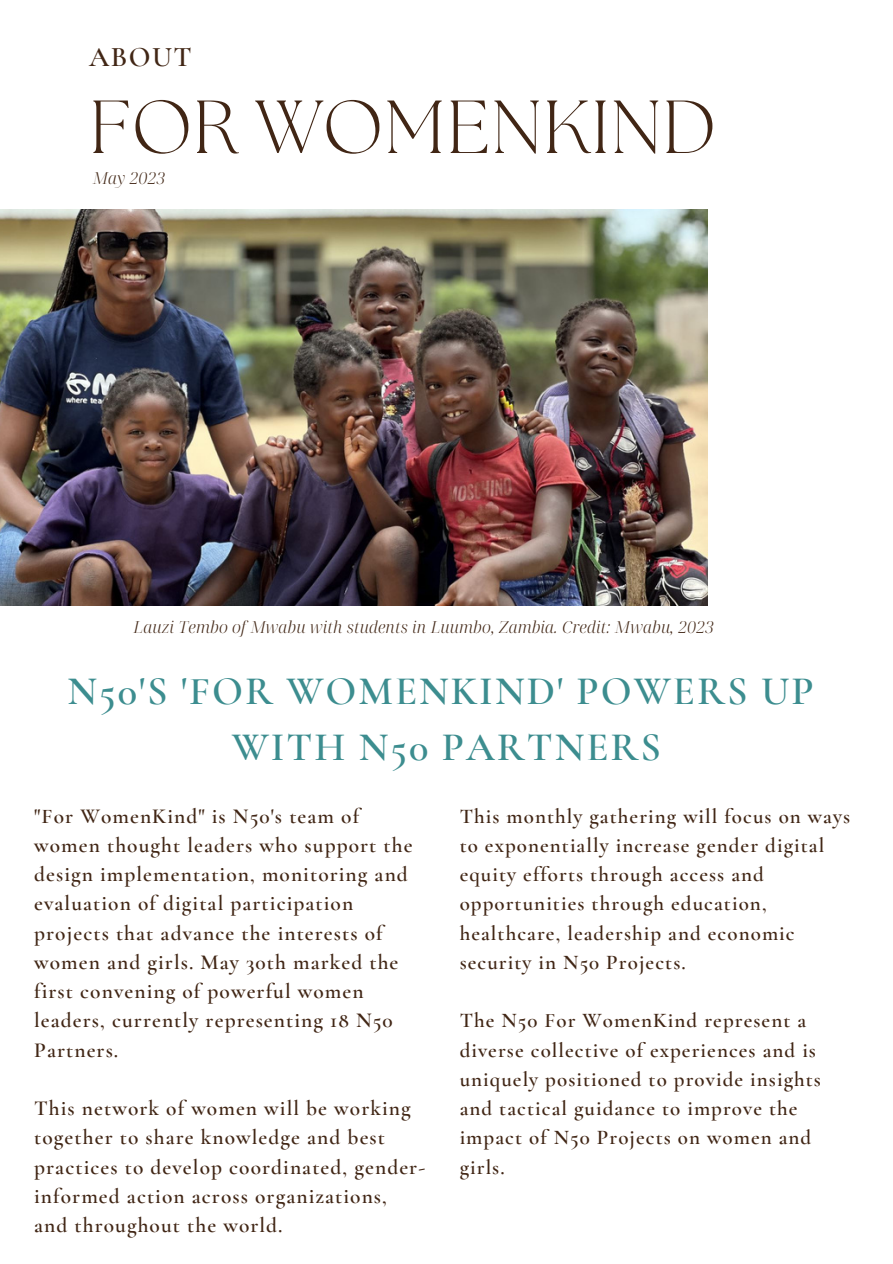
<style>
.page{position:relative;width:893px;height:1264px;background:#fff}
.page>*{position:absolute;margin:0;border:0;box-sizing:border-box;transform-origin:0 0}
.t1{font:300 75px "The Seasons";letter-spacing:.01em;color:#412615}
.t2{font:600 40.5px "Cormorant Garamond";letter-spacing:.05em;color:#3c8d8f}
.t3{font:600 28.5px "Cormorant Garamond";letter-spacing:.05em;color:#412615}
.t4{font:600 21.45px/29.2px "Cormorant Garamond";letter-spacing:.05em;color:#412615}
.t5{font:600 21px/29.2px "Cormorant Garamond";letter-spacing:.05em;color:#412615}
.t6{font:italic 300 16.5px "Noto Serif Display";letter-spacing:.01em;color:#412615}
</style>
<div class="page">
<img style="left:0;top:210px;width:707px;height:395px">
<p class="t3" style="left:89px;top:40px;width:104px">ABOUT</p>
<p class="t1" style="left:89px;top:93px;width:628px">FOR WOMENKIND</p>
<p class="t6" style="left:93px;top:166px;width:74px">May 2023</p>
<p class="t6" style="left:134px;top:615px;width:582px">Lauzi Tembo of Mwabu with students in Luumbo, Zambia. Credit: Mwabu, 2023</p>
<p class="t2" style="left:68px;top:666px;width:747px">N50'S 'FOR WOMENKIND' POWERS UP</p>
<p class="t2" style="left:232px;top:722px;width:431px">WITH N50 PARTNERS</p>
<p class="t4" style="left:34px;top:801px;width:380px">"For WomenKind" is N50's team of women thought leaders who support the design implementation, monitoring and evaluation of digital participation projects that advance the interests of women and girls. May 30th marked the first convening of powerful women leaders, currently representing 18 N50<br>Partners.</p>
<p class="t4" style="left:34px;top:1093px;width:392px">This network of women will be working together to share knowledge and best practices to develop coordinated, gender&shy;informed action across organizations, and throughout the world.</p>
<p class="t5" style="left:459px;top:801px;width:392px">This monthly gathering will focus on ways to exponentially increase gender digital equity efforts through access and opportunities through education, healthcare, leadership and economic security in N50 Projects.</p>
<p class="t5" style="left:459px;top:1006px;width:363px">The N50 For WomenKind represent a diverse collective of experiences and is uniquely positioned to provide insights and tactical guidance to improve the impact of N50 Projects on women and girls.</p>
</div>
